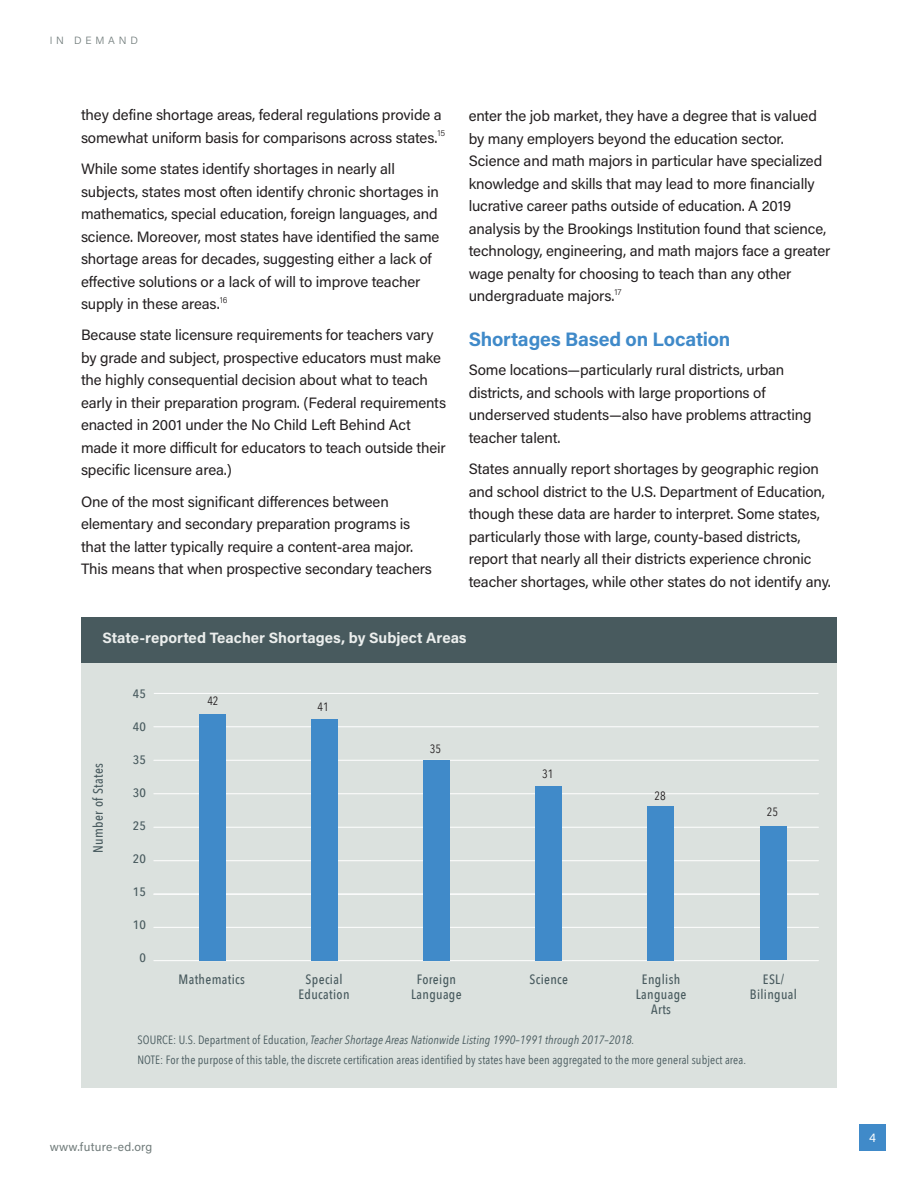
<style>
.page{position:relative;width:918px;height:1188px;background:#fff}
.page>*{position:absolute;margin:0;border:0;box-sizing:border-box;transform-origin:0 0}
.subhead3_alt_blue{font:700 19.5px "Acumin Pro";letter-spacing:-.01em;color:#408ac9}
.text1_Acumin_Reg{font:15px/22.5px "Acumin Pro";letter-spacing:-.01em;color:#231f20}
.t1{font:700 15px "Acumin Pro";color:#ebeeed}
.t2{font:500 13.5px/15px "Avenir Next Condensed";letter-spacing:.025em;color:#485a5e;text-align:center}
.t3{font:500 12.15px "Avenir Next Condensed";color:#485a5e;scale:1.11 1}
.t4{font:12px/19.5px "Avenir Next Condensed";letter-spacing:.01em;color:#485a5e}
.t5{font:12px "Acumin Pro";letter-spacing:.02em;color:#707b7a}
.t6{font:12px "Avenir Next Condensed";color:#231f20}
.t7{font:12px "Acumin Pro";color:#fff}
.t8{font:300 10.5px "Acumin Pro";letter-spacing:.36em;color:#707b7a}
.s1{font-style:italic}
</style>
<div class="page">
<div style="left:859px;top:1124px;width:27px;height:27px;background:#408ac9"></div>
<div style="left:81px;top:662px;width:756px;height:426px;background:#dbe1de"></div>
<hr style="left:154px;top:726px;width:664px;height:1px;background:#fff">
<hr style="left:154px;top:760px;width:664px;height:1px;background:#fff">
<hr style="left:154px;top:693px;width:664px;height:1px;background:#fff">
<hr style="left:154px;top:793px;width:664px;height:1px;background:#fff">
<hr style="left:154px;top:827px;width:664px;height:1px;background:#fff">
<hr style="left:154px;top:860px;width:664px;height:1px;background:#fff">
<hr style="left:154px;top:927px;width:664px;height:1px;background:#fff">
<hr style="left:154px;top:960px;width:664px;height:1px;background:#fff">
<hr style="left:154px;top:894px;width:664px;height:1px;background:#fff">
<div style="left:81px;top:618px;width:756px;height:45px;background:#485a5e"></div>
<div style="left:199px;top:714px;width:27px;height:246px;background:#408ac9"></div>
<div style="left:311px;top:719px;width:27px;height:241px;background:#408ac9"></div>
<div style="left:423px;top:760px;width:27px;height:200px;background:#408ac9"></div>
<div style="left:535px;top:786px;width:27px;height:174px;background:#408ac9"></div>
<div style="left:648px;top:806px;width:26px;height:154px;background:#408ac9"></div>
<div style="left:760px;top:826px;width:26px;height:134px;background:#408ac9"></div>
<p class="t8" style="left:50px;top:34px;width:90px">IN DEMAND</p>
<p class="text1_Acumin_Reg" style="left:81px;top:103px;width:366px">they define shortage areas, federal regulations provide a somewhat uniform basis for comparisons across states.<sup>15</sup></p>
<p class="text1_Acumin_Reg" style="left:81px;top:157px;width:360px">While some states identify shortages in nearly all subjects, states most often identify chronic shortages in mathematics, special education, foreign languages, and science. Moreover, most states have identified the same shortage areas for decades, suggesting either a lack of effective solutions or a lack of will to improve teacher supply in these areas.<sup>16</sup></p>
<p class="text1_Acumin_Reg" style="left:81px;top:323px;width:367px">Because state licensure requirements for teachers vary by grade and subject, prospective educators must make the highly consequential decision about what to teach early in their preparation program. (Federal requirements enacted in 2001 under the No Child Left Behind Act made it more difficult for educators to teach outside their specific licensure area.)</p>
<p class="text1_Acumin_Reg" style="left:81px;top:490px;width:352px">One of the most significant differences between elementary and secondary preparation programs is that the latter typically require a content-area major.<br>This means that when prospective secondary teachers</p>
<p class="text1_Acumin_Reg" style="left:469px;top:104px;width:363px">enter the job market, they have a degree that is valued by many employers beyond the education sector.<br>Science and math majors in particular have specialized knowledge and skills that may lead to more financially lucrative career paths outside of education. A 2019 analysis by the Brookings Institution found that science, technology, engineering, and math majors face a greater wage penalty for choosing to teach than any other undergraduate majors.<sup>17</sup></p>
<p class="subhead3_alt_blue" style="left:469px;top:326px;width:263px">Shortages Based on Location</p>
<p class="text1_Acumin_Reg" style="left:469px;top:358px;width:344px">Some locations—particularly rural districts, urban districts, and schools with large proportions of underserved students—also have problems attracting teacher talent.</p>
<p class="text1_Acumin_Reg" style="left:469px;top:457px;width:364px">States annually report shortages by geographic region and school district to the U.S. Department of Education, though these data are harder to interpret. Some states, particularly those with large, county-based districts, report that nearly all their districts experience chronic teacher shortages, while other states do not identify any.</p>
<p class="t1" style="left:103px;top:628px;width:366px">State-reported Teacher Shortages, by Subject Areas</p>
<p class="t2" style="left:91px;top:853px;width:91px;rotate:-90deg">Number of States</p>
<p class="t3" style="left:133px;top:686px;width:13px">45</p>
<p class="t3" style="left:133px;top:719px;width:13px">40</p>
<p class="t3" style="left:133px;top:752px;width:13px">35</p>
<p class="t3" style="left:133px;top:785px;width:13px">30</p>
<p class="t3" style="left:133px;top:818px;width:13px">25</p>
<p class="t3" style="left:133px;top:851px;width:13px">20</p>
<p class="t3" style="left:133px;top:884px;width:13px">15</p>
<p class="t3" style="left:133px;top:917px;width:13px">10</p>
<p class="t3" style="left:139px;top:950px;width:7px">0</p>
<p class="t6" style="left:207px;top:691px;width:13px">42</p>
<p class="t6" style="left:317px;top:697px;width:13px">41</p>
<p class="t6" style="left:430px;top:739px;width:13px">35</p>
<p class="t6" style="left:542px;top:764px;width:13px">31</p>
<p class="t6" style="left:654px;top:785px;width:13px">28</p>
<p class="t6" style="left:767px;top:802px;width:13px">25</p>
<p class="t2" style="left:179px;top:972px;width:68px">Mathematics</p>
<p class="t2" style="left:299px;top:972px;width:53px">Special<br>Education</p>
<p class="t2" style="left:411px;top:972px;width:52px">Foreign<br>Language</p>
<p class="t2" style="left:529px;top:972px;width:40px">Science</p>
<p class="t2" style="left:636px;top:972px;width:52px">English<br>Language<br>Arts</p>
<p class="t2" style="left:750px;top:972px;width:49px">ESL/<br>Bilingual</p>
<p class="t4" style="left:137px;top:1030px;width:610px">SOURCE: U.S. Department of Education, <span class="s1">Teacher Shortage Areas Nationwide Listing 1990–1991 through 2017–2018.<br></span>NOTE: For the purpose of this table, the discrete certification areas identified by states have been aggregated to the more general subject area.</p>
<p class="t5" style="left:50px;top:1139px;width:104px">www.future-ed.org</p>
<p class="t7" style="left:869px;top:1129px;width:8px">4</p>
</div>
